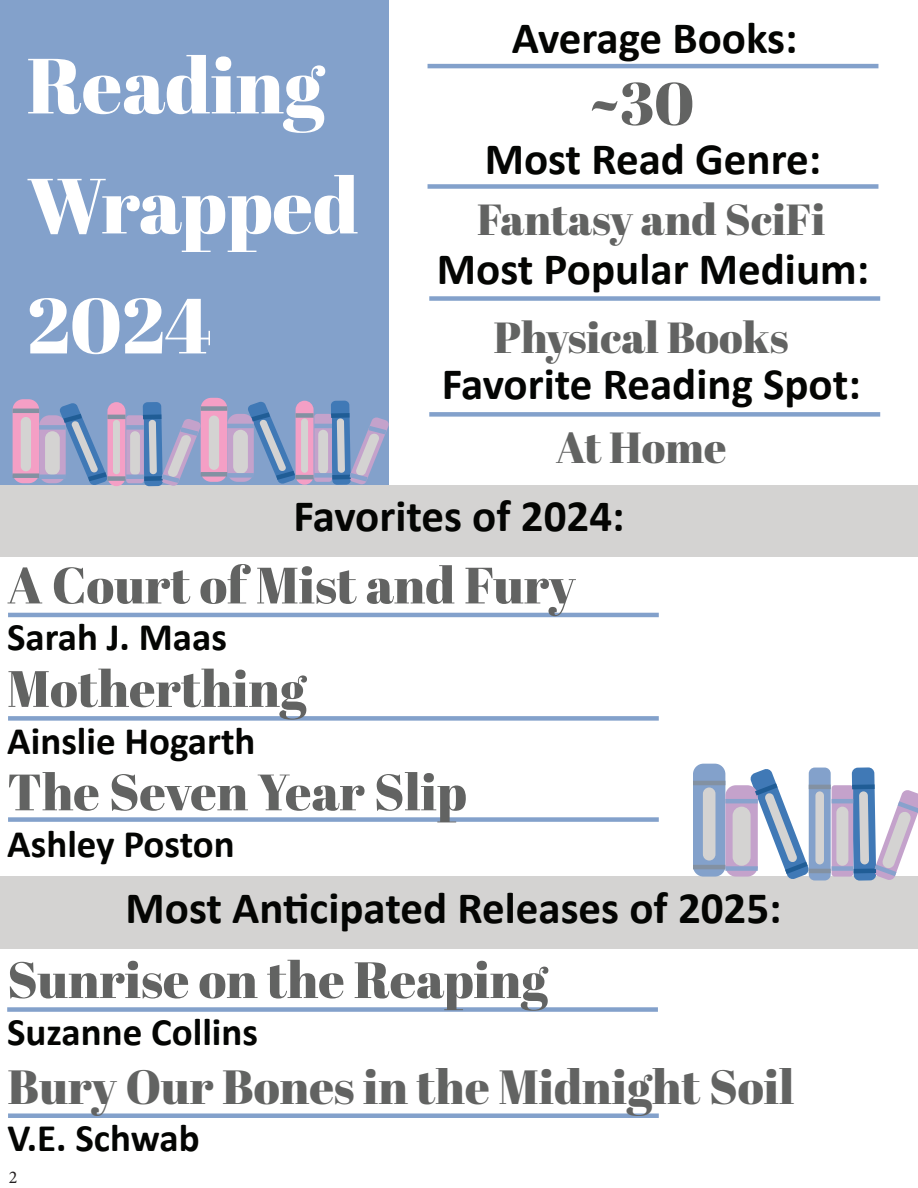
<style>
.page{position:relative;width:918px;height:1188px;background:#fff}
.page>*{position:absolute;margin:0;border:0;box-sizing:border-box;transform-origin:0 0}
.t1{font:78px/120px "Abril Fatface";color:#fff}
.t2{font:60px "Abril Fatface";color:#626362}
.t3{font:51px "Abril Fatface";color:#626362}
.t4{font:48px "Abril Fatface";color:#626362}
.t5{font:700 45px "Calibri";color:#040503}
.t6{font:43.5px "Abril Fatface";color:#626362}
.t7{font:700 39px "Calibri";color:#040503}
.t8{font:18px "Minion Pro";color:#231f20}
</style>
<div class="page">
<div style="left:0;top:485px;width:918px;height:72px;background:#d4d3d2"></div>
<div style="left:0;top:0;width:389px;height:485px;background:#83a1cb"></div>
<hr style="left:428px;top:64px;width:450px;height:4px;background:#83a1cb">
<div style="left:429px;top:412px;width:451px;height:5px;background:#83a1cb"></div>
<hr style="left:8px;top:613px;width:651px;height:4px;background:#83a1cb">
<div style="left:8px;top:716px;width:651px;height:5px;background:#83a1cb"></div>
<div style="left:7px;top:1007px;width:651px;height:5px;background:#83a1cb"></div>
<div style="left:8px;top:1113px;width:651px;height:5px;background:#83a1cb"></div>
<div style="left:8px;top:817px;width:651px;height:5px;background:#83a1cb"></div>
<div style="left:428px;top:184px;width:450px;height:5px;background:#83a1cb"></div>
<div style="left:429px;top:296px;width:451px;height:5px;background:#83a1cb"></div>
<div style="left:0;top:877px;width:918px;height:72px;background:#d4d3d2"></div>
<div style="left:693px;top:764px;width:32px;height:113px;background:#83a1cb;border-radius:11px"></div>
<div style="left:201px;top:398px;width:26px;height:84px;background:#f49fc5;border-radius:11px"></div>
<div style="left:13px;top:399px;width:26px;height:84px;background:#f49fc5;border-radius:11px"></div>
<div style="left:809px;top:768px;width:22px;height:112px;background:#83a1cb;border-radius:6px"></div>
<div style="left:296px;top:401px;width:18px;height:84px;background:#f49fc5;border-radius:9px"></div>
<div style="left:107px;top:402px;width:18px;height:84px;background:#f49fc5;border-radius:9px"></div>
<div style="left:725px;top:785px;width:33px;height:92px;background:#c4a2cb;border-radius:11px"></div>
<div style="left:227px;top:414px;width:27px;height:68px;background:#c4a2cb;border-radius:11px"></div>
<div style="left:39px;top:415px;width:27px;height:68px;background:#c4a2cb;border-radius:11px"></div>
<div style="left:832px;top:785px;width:21px;height:92px;background:#c4a2cb;border-radius:3px"></div>
<div style="left:314px;top:414px;width:18px;height:68px;background:#c4a2cb;border-radius:3px"></div>
<div style="left:126px;top:415px;width:18px;height:68px;background:#c4a2cb;border-radius:3px"></div>
<div style="left:703px;top:788px;width:12px;height:73px;background:#d4d3d2;border-radius:6px"></div>
<div style="left:209px;top:416px;width:10px;height:54px;background:#d4d3d2;border-radius:5px"></div>
<div style="left:21px;top:417px;width:10px;height:54px;background:#d4d3d2;border-radius:5px"></div>
<div style="left:815px;top:791px;width:9px;height:73px;background:#d4d3d2;border-radius:4px"></div>
<div style="left:301px;top:418px;width:7px;height:55px;background:#d4d3d2;border-radius:3px"></div>
<div style="left:113px;top:420px;width:7px;height:54px;background:#d4d3d2;border-radius:3px"></div>
<div style="left:733px;top:807px;width:18px;height:59px;background:#d4d3d2;border-radius:9px"></div>
<div style="left:233px;top:430px;width:15px;height:44px;background:#d4d3d2;border-radius:7px"></div>
<div style="left:45px;top:431px;width:15px;height:44px;background:#d4d3d2;border-radius:7px"></div>
<div style="left:836px;top:807px;width:12px;height:59px;background:#d4d3d2;border-radius:6px"></div>
<div style="left:318px;top:430px;width:10px;height:44px;background:#d4d3d2;border-radius:5px"></div>
<div style="left:130px;top:431px;width:10px;height:44px;background:#d4d3d2;border-radius:5px"></div>
<hr style="left:693px;top:781px;width:32px;height:4px;background:#8391a2">
<div style="left:201px;top:406px;width:26px;height:5px;background:#8391a2"></div>
<hr style="left:13px;top:409px;width:26px;height:4px;background:#8391a2">
<hr style="left:809px;top:785px;width:22px;height:4px;background:#8391a2">
<div style="left:296px;top:413px;width:18px;height:5px;background:#8391a2"></div>
<hr style="left:107px;top:415px;width:18px;height:4px;background:#8391a2">
<hr style="left:725px;top:799px;width:33px;height:4px;background:#88a2cd">
<hr style="left:227px;top:424px;width:27px;height:4px;background:#88a2cd">
<div style="left:39px;top:425px;width:27px;height:5px;background:#88a2cd"></div>
<hr style="left:832px;top:799px;width:21px;height:4px;background:#88a2cd">
<hr style="left:314px;top:424px;width:18px;height:4px;background:#88a2cd">
<div style="left:126px;top:425px;width:18px;height:5px;background:#88a2cd"></div>
<hr style="left:693px;top:865px;width:32px;height:4px;background:#8391a2">
<div style="left:201px;top:472px;width:26px;height:5px;background:#8391a2"></div>
<div style="left:13px;top:473px;width:26px;height:5px;background:#8391a2"></div>
<hr style="left:809px;top:869px;width:22px;height:4px;background:#8391a2">
<hr style="left:296px;top:475px;width:18px;height:4px;background:#8391a2">
<div style="left:107px;top:476px;width:18px;height:5px;background:#8391a2"></div>
<svg style="left:750px;top:768px;width:63px;height:112px"></svg>
<svg style="left:247px;top:401px;width:53px;height:83px"></svg>
<svg style="left:58px;top:403px;width:54px;height:82px"></svg>
<div style="left:725px;top:866px;width:33px;height:5px;background:#88a2cd"></div>
<div style="left:227px;top:473px;width:27px;height:5px;background:#88a2cd"></div>
<hr style="left:39px;top:475px;width:27px;height:4px;background:#88a2cd">
<div style="left:832px;top:866px;width:21px;height:5px;background:#88a2cd"></div>
<div style="left:314px;top:473px;width:18px;height:5px;background:#88a2cd"></div>
<hr style="left:126px;top:475px;width:18px;height:4px;background:#88a2cd">
<svg style="left:852px;top:767px;width:66px;height:114px"></svg>
<svg style="left:331px;top:401px;width:58px;height:84px"></svg>
<svg style="left:143px;top:402px;width:60px;height:84px"></svg>
<p class="t1" style="left:27px;top:24px;width:333px">Reading<br>Wrapped<br>2024</p>
<p class="t5" style="left:512px;top:7px;width:287px">Average Books:</p>
<p class="t2" style="left:588px;top:62px;width:108px">~30</p>
<p class="t5" style="left:485px;top:127px;width:338px">Most Read Genre:</p>
<p class="t6" style="left:477px;top:189px;width:350px">Fantasy and SciFi</p>
<p class="t5" style="left:437px;top:237px;width:434px">Most Popular Medium:</p>
<p class="t6" style="left:494px;top:306px;width:296px">Physical Books</p>
<p class="t5" style="left:442px;top:353px;width:421px">Favorite Reading Spot:</p>
<p class="t6" style="left:556px;top:417px;width:172px">At Home</p>
<p class="t5" style="left:293px;top:484px;width:333px">Favorites of 2024:</p>
<p class="t3" style="left:7px;top:549px;width:570px">A Court of Mist and Fury</p>
<p class="t7" style="left:7px;top:610px;width:221px">Sarah J. Maas</p>
<p class="t3" style="left:7px;top:653px;width:300px">Motherthing</p>
<p class="t7" style="left:7px;top:713px;width:250px">Ainslie Hogarth</p>
<p class="t3" style="left:7px;top:756px;width:461px">The Seven Year Slip</p>
<p class="t7" style="left:7px;top:817px;width:229px">Ashley Poston</p>
<p class="t5" style="left:126px;top:876px;width:658px">Most Anticipated Releases of 2025:</p>
<p class="t3" style="left:7px;top:944px;width:542px">Sunrise on the Reaping</p>
<p class="t7" style="left:7px;top:1004px;width:252px">Suzanne Collins</p>
<p class="t4" style="left:7px;top:1053px;width:788px">Bury Our Bones in the Midnight Soil</p>
<p class="t7" style="left:7px;top:1111px;width:194px">V.E. Schwab</p>
<p class="t8" style="left:9px;top:1165px;width:10px">2</p>
</div>
